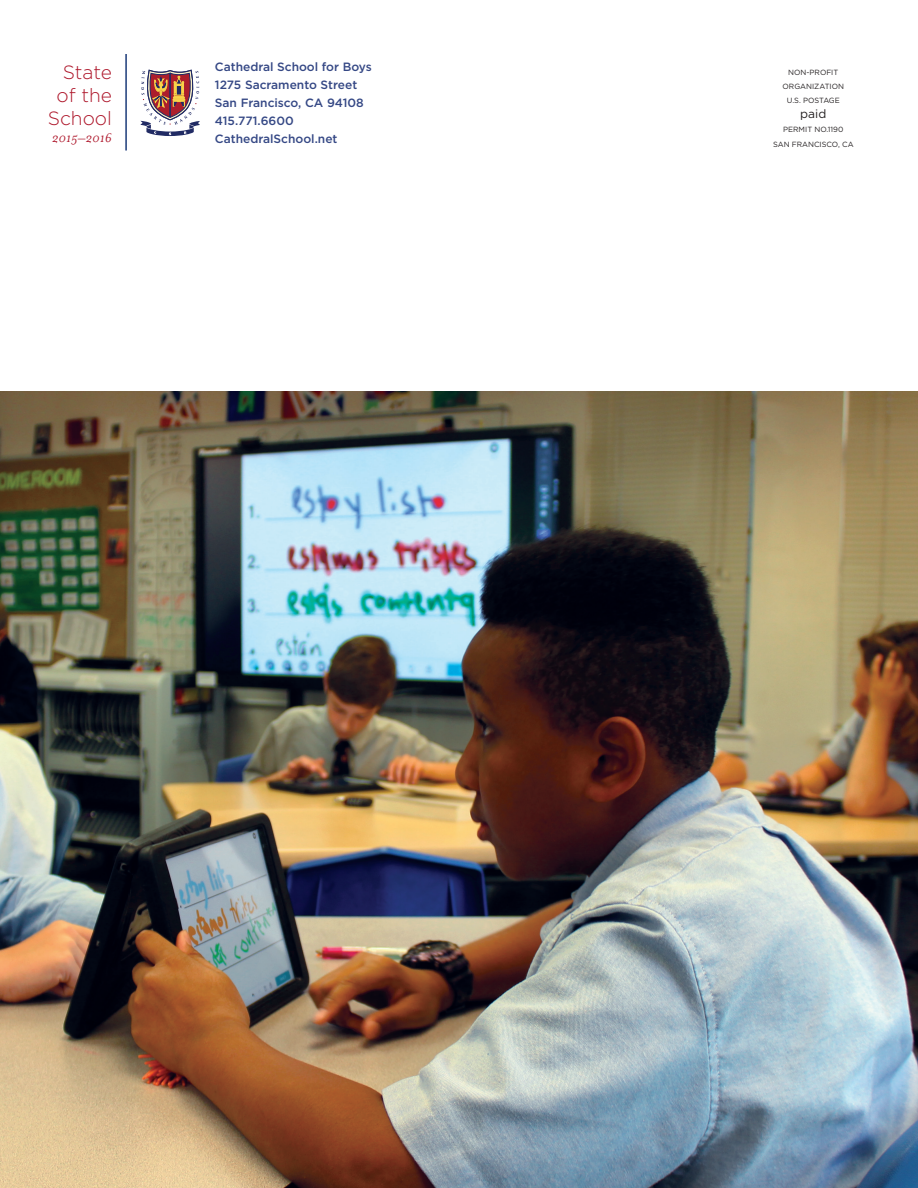
<style>
.page{position:relative;width:918px;height:1188px;background:#fff}
.page>*{position:absolute;margin:0;border:0;box-sizing:border-box;transform-origin:0 0}
.t1{font:300 19.2px/23px "Gotham";color:#ae172b;text-align:right}
.t2{font:italic 14.4px "Mrs Eaves";color:#ae172b}
.Text{font:500 12px "Gotham";color:#354885}
.t3{font:12px "Gotham";color:#231f20}
.t4{font:7.5px "Gotham";color:#231f20}
</style>
<div class="page">
<img style="left:0;top:392px;width:918px;height:796px">
<svg style="left:140px;top:70px;width:60px;height:66px"></svg>
<hr style="left:125px;top:54px;width:2px;height:97px;background:#002369">
<p class="t1" style="left:48px;top:60px;width:66px">State of the<br>School</p>
<p class="t2" style="left:52px;top:130px;width:62px">2015–2016</p>
<p class="Text" style="left:215px;top:60px;width:158px">Cathedral School for Boys</p>
<p class="Text" style="left:215px;top:78px;width:144px">1275 Sacramento Street</p>
<p class="Text" style="left:215px;top:96px;width:150px">San Francisco, CA 94108</p>
<p class="Text" style="left:215px;top:114px;width:80px">415.771.6600</p>
<p class="Text" style="left:215px;top:132px;width:124px">CathedralSchool.net</p>
<p class="t4" style="left:788px;top:68px;width:52px">NON-PROFIT</p>
<p class="t4" style="left:783px;top:82px;width:63px">ORGANIZATION</p>
<p class="t4" style="left:787px;top:97px;width:55px">U.S. POSTAGE</p>
<p class="t3" style="left:800px;top:107px;width:28px">paid</p>
<p class="t4" style="left:783px;top:125px;width:62px">PERMIT NO.1190</p>
<p class="t4" style="left:773px;top:140px;width:82px">SAN FRANCISCO, CA</p>
</div>
